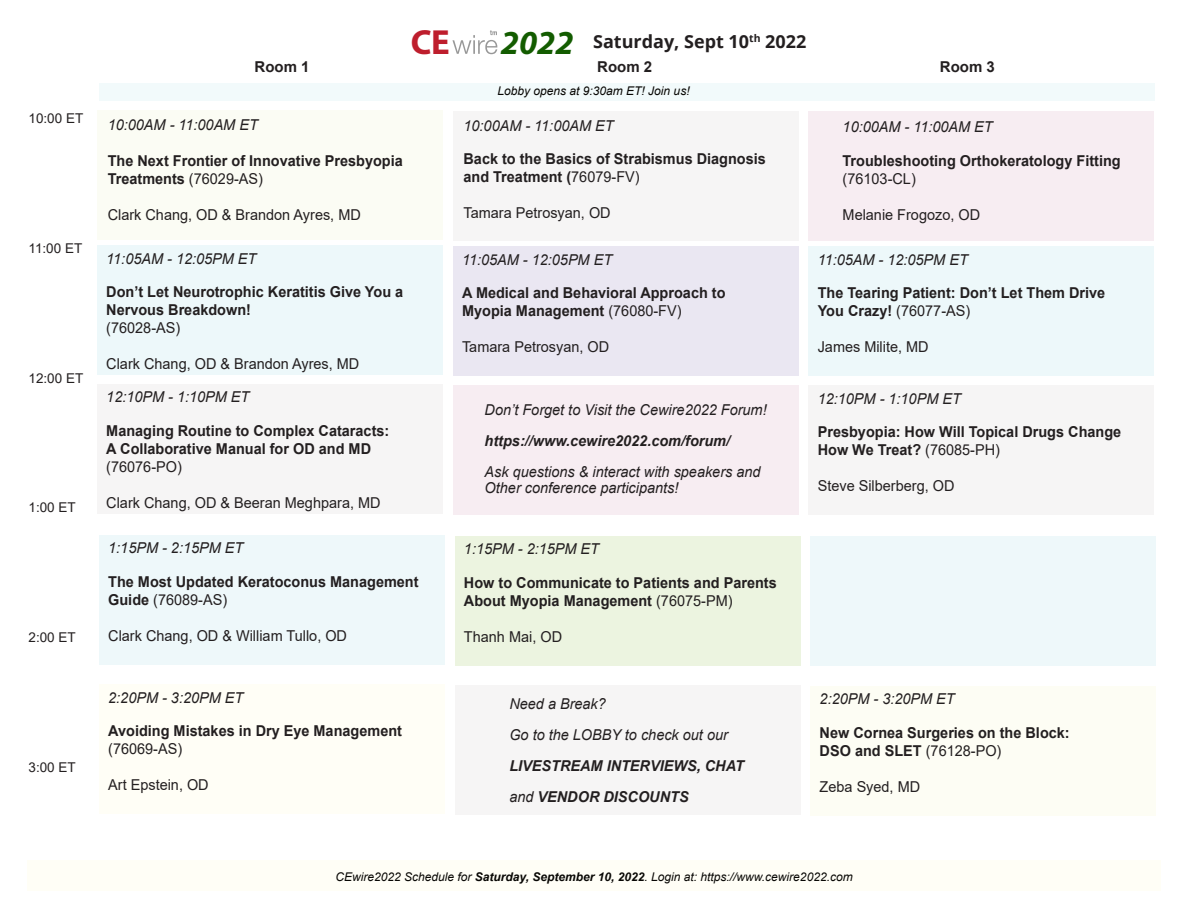
<style>
.page{position:relative;width:1188px;height:918px;background:#fff}
.page>*{position:absolute;margin:0;border:0;box-sizing:border-box;transform-origin:0 0}
.t1{font:700 34.95px "Myriad Pro";color:#be1e2d}
.t2{font:italic 700 33.75px "Myriad Pro";color:#135c00}
.t3{font:700 18px "Open Sans";color:#231f20}
.t4{font:700 15px/18px "Arial";color:#231f20;scale:.96 1}
.t5{font:italic 15px/15.5px "Arial";color:#231f20;scale:.96 1}
.t6{font:15px "Arial";color:#231f20;scale:.96 1}
.t7{font:italic 700 15px/31px "Arial";color:#231f20;scale:.96 1}
.t8{font:700 15px "Arial";color:#231f20}
.t9{font:13.5px "Arial";color:#231f20}
.t10{font:italic 12px "Arial";color:#080704}
.s1{font-weight:400}
.s2{font-weight:700}
</style>
<div class="page">
<div style="left:97px;top:110px;width:346px;height:130px;background:#fbfcf4"></div>
<svg style="left:452px;top:30px;width:45px;height:24px"></svg>
<div style="left:97px;top:245px;width:346px;height:130px;background:#edf8fa"></div>
<div style="left:97px;top:384px;width:346px;height:130px;background:#f6f5f5"></div>
<div style="left:99px;top:535px;width:346px;height:130px;background:#eef8fa"></div>
<div style="left:99px;top:684px;width:346px;height:130px;background:#fffef6"></div>
<div style="left:453px;top:111px;width:346px;height:130px;background:#f6f5f5"></div>
<div style="left:453px;top:246px;width:346px;height:130px;background:#eae7f2"></div>
<div style="left:453px;top:385px;width:346px;height:130px;background:#f7edf2"></div>
<div style="left:808px;top:111px;width:346px;height:130px;background:#f7edf2"></div>
<div style="left:455px;top:536px;width:345px;height:130px;background:#ecf4e0"></div>
<div style="left:455px;top:685px;width:345px;height:130px;background:#f6f5f5"></div>
<div style="left:809px;top:247px;width:345px;height:129px;background:#edf8fa"></div>
<div style="left:809px;top:385px;width:345px;height:130px;background:#f6f5f5"></div>
<div style="left:811px;top:536px;width:345px;height:130px;background:#eef8fa"></div>
<div style="left:811px;top:686px;width:345px;height:130px;background:#fdfdf4"></div>
<div style="left:27px;top:861px;width:1134px;height:30px;background:#fffef6"></div>
<div style="left:99px;top:83px;width:1055px;height:18px;background:#f2fafb"></div>
<p class="t9" style="left:28px;top:113px;width:56px">10:00 ET</p>
<p class="t9" style="left:28px;top:243px;width:55px">11:00 ET</p>
<p class="t9" style="left:28px;top:373px;width:56px">12:00 ET</p>
<p class="t9" style="left:28px;top:503px;width:49px">1:00 ET</p>
<p class="t9" style="left:28px;top:633px;width:49px">2:00 ET</p>
<p class="t9" style="left:28px;top:762px;width:49px">3:00 ET</p>
<h1 class="t1" style="left:410px;top:28px;width:41px">CE</h1>
<h2 class="t2" style="left:501px;top:29px;width:74px">2022</h2>
<p class="t3" style="left:593px;top:34px;width:215px">Saturday, Sept 10<sup>th</sup> 2022</p>
<p class="t8" style="left:255px;top:61px;width:57px">Room 1</p>
<p class="t8" style="left:597px;top:61px;width:57px">Room 2</p>
<p class="t8" style="left:940px;top:61px;width:57px">Room 3</p>
<p class="t5" style="left:108px;top:118px;width:158px">10:00AM - 11:00AM ET</p>
<p class="t4" style="left:108px;top:153px;width:309px">The Next Frontier of Innovative Presbyopia<br>Treatments <span class="s1">(76029-AS)</span></p>
<p class="t6" style="left:108px;top:209px;width:265px">Clark Chang, OD &amp; Brandon Ayres, MD</p>
<p class="t5" style="left:106px;top:252px;width:158px">11:05AM - 12:05PM ET</p>
<p class="t4" style="left:106px;top:284px;width:311px">Don’t Let Neurotrophic Keratitis Give You a<br>Nervous Breakdown!</p>
<p class="t6" style="left:106px;top:322px;width:79px">(76028-AS)</p>
<p class="t6" style="left:106px;top:358px;width:265px">Clark Chang, OD &amp; Brandon Ayres, MD</p>
<p class="t5" style="left:106px;top:391px;width:151px">12:10PM - 1:10PM ET</p>
<p class="t4" style="left:106px;top:423px;width:296px">Managing Routine to Complex Cataracts:<br>A Collaborative Manual for OD and MD</p>
<p class="t6" style="left:106px;top:461px;width:80px">(76076-PO)</p>
<p class="t6" style="left:106px;top:497px;width:287px">Clark Chang, OD &amp; Beeran Meghpara, MD</p>
<p class="t5" style="left:108px;top:542px;width:142px">1:15PM - 2:15PM ET</p>
<p class="t4" style="left:108px;top:574px;width:325px">The Most Updated Keratoconus Management<br>Guide <span class="s1">(76089-AS)</span></p>
<p class="t6" style="left:108px;top:630px;width:250px">Clark Chang, OD &amp; William Tullo, OD</p>
<p class="t5" style="left:108px;top:691px;width:142px">2:20PM - 3:20PM ET</p>
<p class="t4" style="left:108px;top:723px;width:308px">Avoiding Mistakes in Dry Eye Management</p>
<p class="t6" style="left:108px;top:743px;width:79px">(76069-AS)</p>
<p class="t6" style="left:108px;top:779px;width:106px">Art Epstein, OD</p>
<p class="t10" style="left:498px;top:86px;width:194px">Lobby opens at 9:30am ET! Join us!</p>
<p class="t5" style="left:464px;top:119px;width:158px">10:00AM - 11:00AM ET</p>
<p class="t4" style="left:464px;top:151px;width:317px">Back to the Basics of Strabismus Diagnosis and Treatment (<span class="s1">76079-FV)</span></p>
<p class="t6" style="left:464px;top:207px;width:155px">Tamara Petrosyan, OD</p>
<p class="t5" style="left:462px;top:253px;width:158px">11:05AM - 12:05PM ET</p>
<p class="t4" style="left:462px;top:285px;width:276px">A Medical and Behavioral Approach to<br>Myopia Management <span class="s1">(76080-FV)</span></p>
<p class="t6" style="left:462px;top:341px;width:155px">Tamara Petrosyan, OD</p>
<p class="t5" style="left:485px;top:403px;width:295px">Don’t Forget to Visit the Cewire2022 Forum!</p>
<p class="t7" style="left:485px;top:427px;width:257px">https://www.cewire2022.com/forum/</p>
<p class="t5" style="left:485px;top:465px;width:289px">Ask questions &amp; interact with speakers and<br>Other conference participants!</p>
<p class="t5" style="left:464px;top:543px;width:142px">1:15PM - 2:15PM ET</p>
<p class="t4" style="left:464px;top:575px;width:327px">How to Communicate to Patients and Parents<br>About Myopia Management <span class="s1">(76075-PM)</span></p>
<p class="t6" style="left:464px;top:631px;width:104px">Thanh Mai, OD</p>
<p class="t5" style="left:509px;top:690px;width:229px;line-height:31px">Need a Break?<br>Go to the LOBBY to check out our</p>
<p class="t7" style="left:509px;top:752px;width:246px">LIVESTREAM INTERVIEWS, CHAT <span class="s1">and</span> VENDOR DISCOUNTS</p>
<p class="t5" style="left:843px;top:121px;width:158px">10:00AM - 11:00AM ET</p>
<p class="t4" style="left:843px;top:153px;width:291px">Troubleshooting Orthokeratology Fitting</p>
<p class="t6" style="left:843px;top:173px;width:78px">(76103-CL)</p>
<p class="t6" style="left:843px;top:209px;width:145px">Melanie Frogozo, OD</p>
<p class="t5" style="left:818px;top:253px;width:158px">11:05AM - 12:05PM ET</p>
<p class="t4" style="left:818px;top:286px;width:301px">The Tearing Patient: Don’t Let Them Drive<br>You Crazy! <span class="s1">(76077-AS)</span></p>
<p class="t6" style="left:818px;top:342px;width:117px">James Milite, MD</p>
<p class="t5" style="left:818px;top:392px;width:151px">12:10PM - 1:10PM ET</p>
<p class="t4" style="left:818px;top:424px;width:318px">Presbyopia: How Will Topical Drugs Change<br>How We Treat? <span class="s1">(76085-PH)</span></p>
<p class="t6" style="left:818px;top:480px;width:144px">Steve Silberberg, OD</p>
<p class="t5" style="left:820px;top:693px;width:142px">2:20PM - 3:20PM ET</p>
<p class="t4" style="left:820px;top:725px;width:262px">New Cornea Surgeries on the Block:<br>DSO and SLET <span class="s1">(76128-PO)</span></p>
<p class="t6" style="left:820px;top:781px;width:106px">Zeba Syed, MD</p>
<p class="t10" style="left:336px;top:872px;width:519px">CEwire2022 Schedule for <span class="s2">Saturday, September 10, 2022</span>. Login at: https://www.cewire2022.com</p>
</div>
